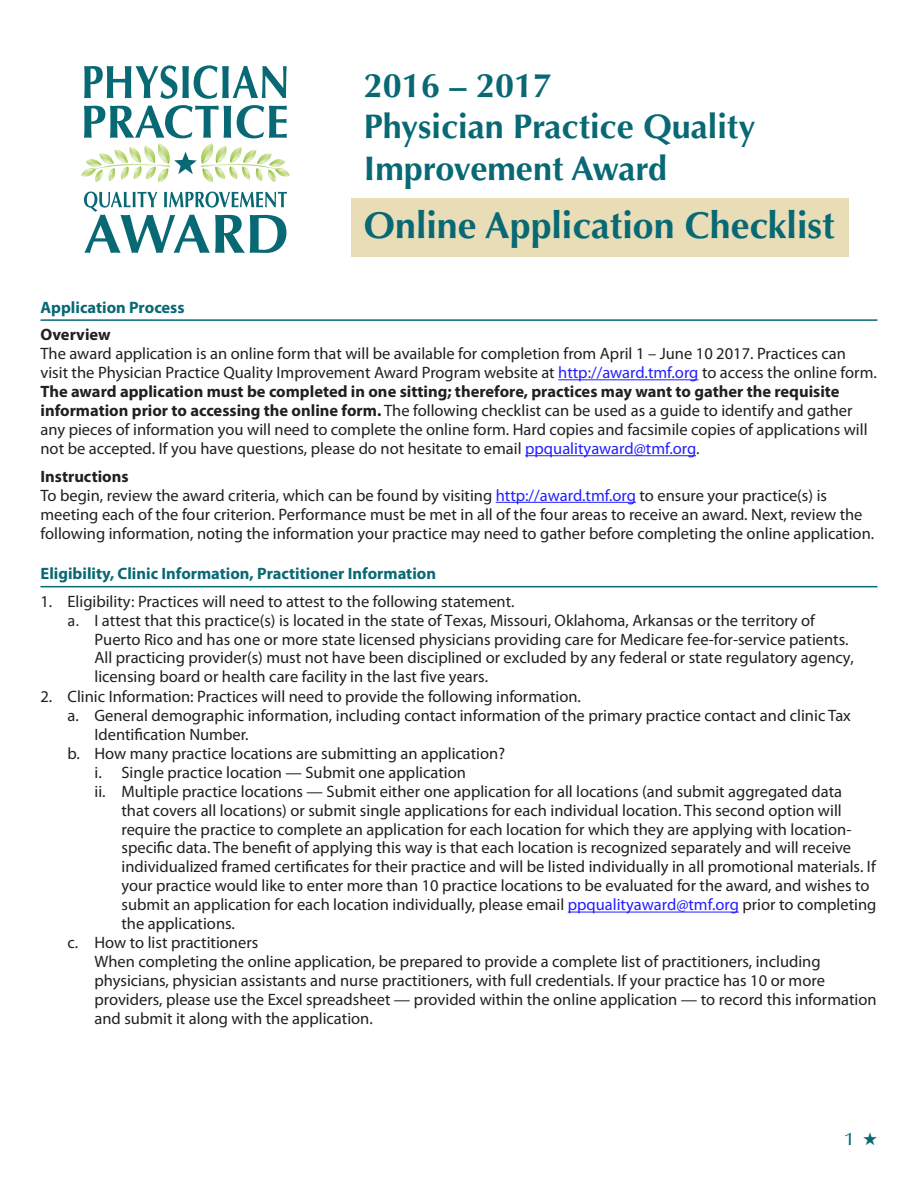
<style>
.page{position:relative;width:918px;height:1188px;background:#fff}
.page>*{position:absolute;margin:0;border:0;box-sizing:border-box;transform-origin:0 0}
.t1{font:700 37.5px "Optima";color:#086974}
.t2{font:700 34.2px/41.1px "Optima";color:#086974}
.t3{font:500 18px "Optima";color:#086974}
.LI_Title{font:16.5px/18.9px "Myriad Pro";color:#231f20}
.t4{font:700 16.5px "Myriad Pro";color:#086974}
.t5{font:700 16.5px "Myriad Pro";color:#231f20}
.LI_Label{font:16.5px "Myriad Pro";color:#231f20}
.LI_Label-2{font:16.5px "Calibri";color:#231f20}
.s1{color:#231fff}
.s2{font-weight:700}
</style>
<div class="page">
<svg style="left:84px;top:192px;width:203px;height:61px"></svg>
<svg style="left:84px;top:65px;width:203px;height:34px"></svg>
<svg style="left:84px;top:105px;width:147px;height:33px"></svg>
<svg style="left:237px;top:105px;width:50px;height:33px"></svg>
<svg style="left:81px;top:144px;width:209px;height:38px"></svg>
<div style="left:351px;top:198px;width:498px;height:59px;background:#e8ddb7"></div>
<hr style="left:40px;top:319px;width:838px;height:2px;background:#086974">
<hr style="left:558px;top:379px;width:141px;height:1px;background:#231fff">
<hr style="left:525px;top:455px;width:171px;height:1px;background:#231fff">
<hr style="left:496px;top:502px;width:140px;height:1px;background:#231fff">
<hr style="left:40px;top:586px;width:838px;height:1px;background:#086974">
<hr style="left:568px;top:912px;width:171px;height:1px;background:#231fff">
<h1 class="t2" style="left:364px;top:66px;width:393px">2016 – 2017<br>Physician Practice Quality<br>Improvement Award</h1>
<h1 class="t1" style="left:364px;top:203px;width:472px">Online Application Checklist</h1>
<h2 class="t4" style="left:40px;top:296px;width:146px">Application Process</h2>
<h3 class="t5" style="left:40px;top:324px;width:72px">Overview</h3>
<p class="LI_Title" style="left:40px;top:344px;width:838px">The award application is an online form that will be available for completion from April 1 – June 10 2017. Practices can visit the Physician Practice Quality Improvement Award Program website at <span class="s1">http://award.tmf.org</span> to access the online form.</p>
<p class="LI_Title" style="left:40px;top:382px;width:829px"><span class="s2">The award application must be completed in one sitting; therefore, practices may want to gather the requisite information prior to accessing the online form.</span> The following checklist can be used as a guide to identify and gather any pieces of information you will need to complete the online form. Hard copies and facsimile copies of applications will not be accepted. If you have questions, please do not hesitate to email <span class="s1">ppqualityaward@tmf.org</span>.</p>
<h3 class="t5" style="left:41px;top:465px;width:90px">Instructions</h3>
<p class="LI_Title" style="left:41px;top:485px;width:788px">To begin, review the award criteria, which can be found by visiting <span class="s1">http://award.tmf.org</span> to ensure your practice(s) is</p>
<p class="LI_Title" style="left:41px;top:504px;width:835px">meeting each of the four criterion. Performance must be met in all of the four areas to receive an award. Next, review the following information, noting the information your practice may need to gather before completing the online application.</p>
<h2 class="t4" style="left:41px;top:563px;width:397px">Eligibility, Clinic Information, Practitioner Information</h2>
<p class="LI_Label" style="left:40px;top:591px;width:13px">1.</p>
<p class="LI_Title" style="left:68px;top:592px;width:449px">Eligibility: Practices will need to attest to the following statement.</p>
<p class="LI_Label-2" style="left:68px;top:610px;width:14px">a.</p>
<p class="LI_Title" style="left:94px;top:611px;width:761px">I attest that this practice(s) is located in the state of Texas, Missouri, Oklahoma, Arkansas or the territory of Puerto Rico and has one or more state licensed physicians providing care for Medicare fee-for-service patients.<br>All practicing provider(s) must not have been disciplined or excluded by any federal or state regulatory agency, licensing board or health care facility in the last five years.</p>
<p class="LI_Label" style="left:40px;top:686px;width:13px">2.</p>
<p class="LI_Title" style="left:68px;top:686px;width:515px">Clinic Information: Practices will need to provide the following information.</p>
<p class="LI_Label" style="left:68px;top:705px;width:13px">a.</p>
<p class="LI_Title" style="left:94px;top:705px;width:758px">General demographic information, including contact information of the primary practice contact and clinic Tax<br>Identification Number.</p>
<p class="LI_Label" style="left:68px;top:743px;width:14px">b.</p>
<p class="LI_Title" style="left:94px;top:743px;width:412px">How many practice locations are submitting an application?</p>
<p class="LI_Label" style="left:94px;top:762px;width:9px">i.</p>
<p class="LI_Title" style="left:122px;top:762px;width:346px">Single practice location — Submit one application</p>
<p class="LI_Label" style="left:94px;top:781px;width:13px">ii.</p>
<p class="LI_Title" style="left:122px;top:781px;width:756px">Multiple practice locations — Submit either one application for all locations (and submit aggregated data<br>that covers all locations) or submit single applications for each individual location. This second option will require the practice to complete an application for each location for which they are applying with location&shy;specific data. The benefit of applying this way is that each location is recognized separately and will receive individualized framed certificates for their practice and will be listed individually in all promotional materials. If your practice would like to enter more than 10 practice locations to be evaluated for the award, and wishes to submit an application for each location individually, please email <span class="s1">ppqualityaward@tmf.org</span> prior to completing the applications.</p>
<p class="LI_Label" style="left:68px;top:933px;width:12px">c.</p>
<p class="LI_Title" style="left:94px;top:933px;width:784px">How to list practitioners<br>When completing the online application, be prepared to provide a complete list of practitioners, including physicians, physician assistants and nurse practitioners, with full credentials. If your practice has 10 or more providers, please use the Excel spreadsheet — provided within the online application — to record this information and submit it along with the application.</p>
<p class="t3" style="left:845px;top:1129px;width:34px">1 ★</p>
</div>
